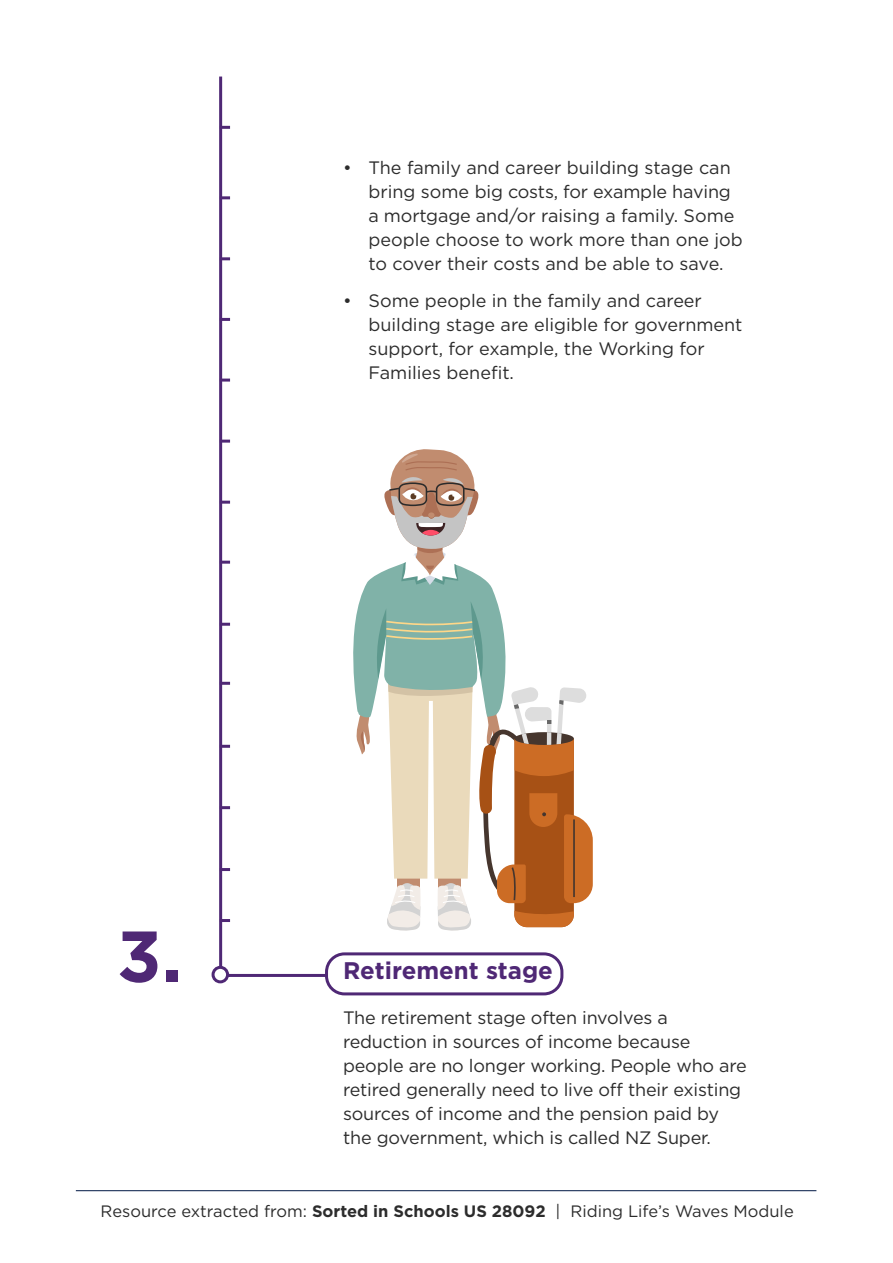
<style>
.page{position:relative;width:893px;height:1263px;background:#fff}
.page>*{position:absolute;margin:0;border:0;box-sizing:border-box;transform-origin:0 0}
.t1{font:700 72px "Gotham";color:#4f2875}
.t2{font:700 24px "Gotham";color:#4f2875}
.t3{font:18px/24px "Gotham";letter-spacing:-.01em;color:#2c2c2c}
.t4{font:16.5px "Gotham";color:#2c2c2c}
.s1{font-weight:700}
</style>
<div class="page">
<hr style="left:76px;top:1190px;width:740px;height:1px;background:#001845">
<hr style="left:219px;top:77px;width:3px;height:900px;background:#4f2875">
<svg style="left:222px;top:379px;width:8px;height:3px"></svg>
<svg style="left:222px;top:440px;width:8px;height:3px"></svg>
<svg style="left:222px;top:501px;width:8px;height:3px"></svg>
<svg style="left:222px;top:623px;width:8px;height:3px"></svg>
<svg style="left:222px;top:745px;width:8px;height:3px"></svg>
<svg style="left:222px;top:806px;width:8px;height:3px"></svg>
<svg style="left:222px;top:868px;width:8px;height:3px"></svg>
<svg style="left:222px;top:919px;width:8px;height:3px"></svg>
<svg style="left:222px;top:318px;width:8px;height:3px"></svg>
<svg style="left:222px;top:257px;width:8px;height:3px"></svg>
<svg style="left:222px;top:196px;width:8px;height:3px"></svg>
<svg style="left:222px;top:126px;width:8px;height:3px"></svg>
<svg style="left:222px;top:682px;width:8px;height:3px"></svg>
<svg style="left:222px;top:561px;width:8px;height:3px"></svg>
<svg style="left:353px;top:449px;width:240px;height:482px"></svg>
<hr style="left:219px;top:974px;width:109px;height:3px;background:#4f2875">
<div style="left:213px;top:967px;width:15px;height:15px;background:#fff;border-radius:50%"></div>
<div style="left:212px;top:966px;width:17px;height:17px;border:3px solid #4f2875;border-radius:50%"></div>
<div style="left:325px;top:952px;width:238px;height:43px;border:3px solid #4f2875;border-radius:18px"></div>
<p class="t3" style="left:368px;top:155px;width:376px;text-indent:-26px">• The family and career building stage can bring some big costs, for example having a mortgage and/or raising a family. Some people choose to work more than one job to cover their costs and be able to save.</p>
<p class="t3" style="left:368px;top:288px;width:376px;text-indent:-26px">• Some people in the family and career building stage are eligible for government support, for example, the Working for Families benefit.</p>
<h1 class="t1" style="left:117px;top:909px;width:67px">3.</h1>
<h2 class="t2" style="left:343px;top:955px;width:211px">Retirement stage</h2>
<p class="t3" style="left:343px;top:1006px;width:405px">The retirement stage often involves a reduction in sources of income because people are no longer working. People who are retired generally need to live off their existing sources of income and the pension paid by the government, which is called NZ Super.</p>
<p class="t4" style="left:101px;top:1200px;width:695px">Resource extracted from: <span class="s1">Sorted in Schools US 28092</span> | Riding Life’s Waves Module</p>
</div>
